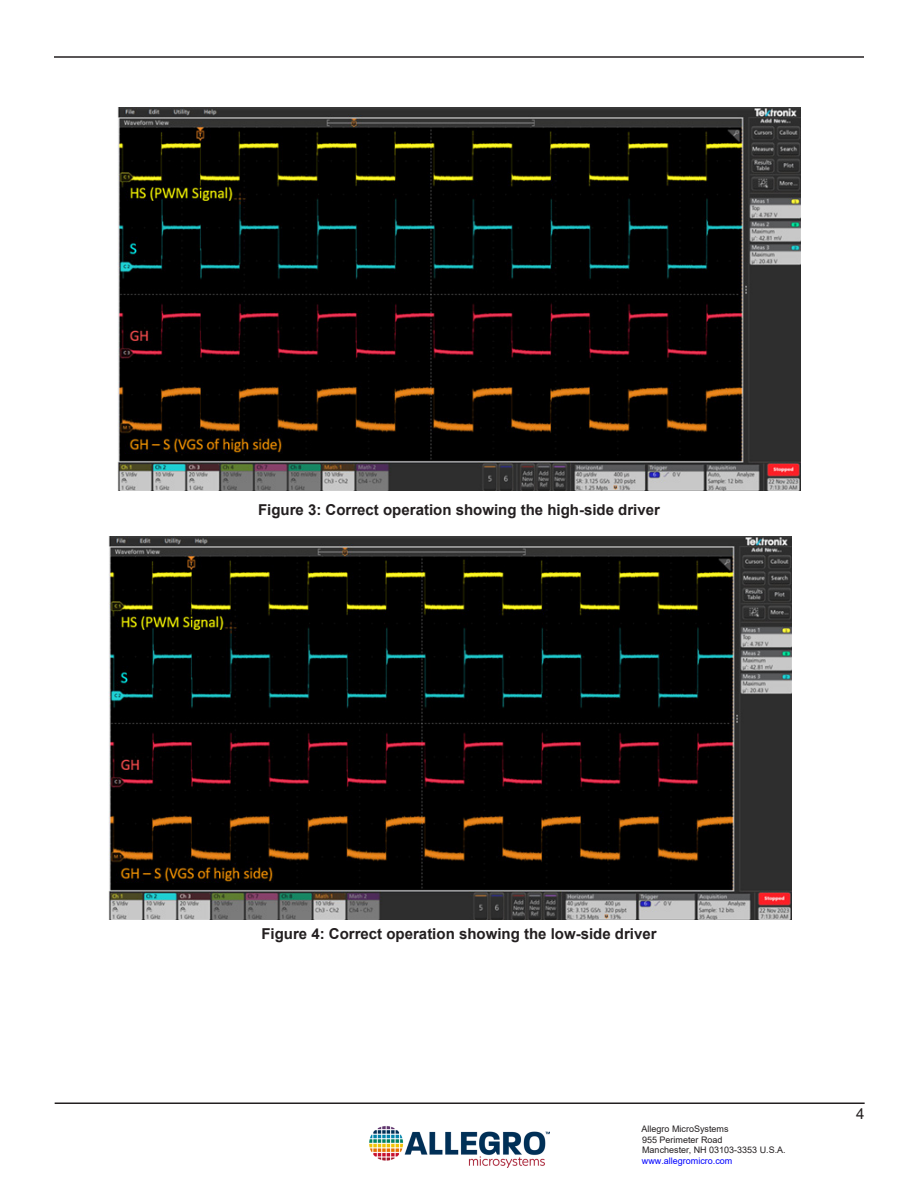
<style>
.page{position:relative;width:918px;height:1188px;background:#fff}
.page>*{position:absolute;margin:0;border:0;box-sizing:border-box;transform-origin:0 0}
.t1{font:700 15px "Arial";color:#231f20}
.t2{font:15px "Arial";color:#231f20}
.t3{font:9px/10.8px "Arial";color:#231f20}
.t4{font:9px "Arial";color:#00f}
</style>
<div class="page">
<hr style="left:55px;top:1102px;width:810px;height:2px;background:#231f20">
<hr style="left:54px;top:56px;width:810px;height:2px;background:#231f20">
<img style="left:370px;top:1126px;width:180px;height:42px">
<img style="left:118px;top:108px;width:682px;height:383px">
<img style="left:109px;top:537px;width:682px;height:382px">
<p class="t1" style="left:258px;top:499px;width:403px">Figure 3: Correct operation showing the high-side driver</p>
<p class="t1" style="left:261px;top:923px;width:397px">Figure 4: Correct operation showing the low-side driver</p>
<p class="t3" style="left:642px;top:1123px;width:146px">Allegro MicroSystems<br>955 Perimeter Road<br>Manchester, NH 03103-3353 U.S.A.</p>
<p class="t4" style="left:642px;top:1155px;width:92px">www.allegromicro.com</p>
<p class="t2" style="left:856px;top:1103px;width:10px">4</p>
</div>
